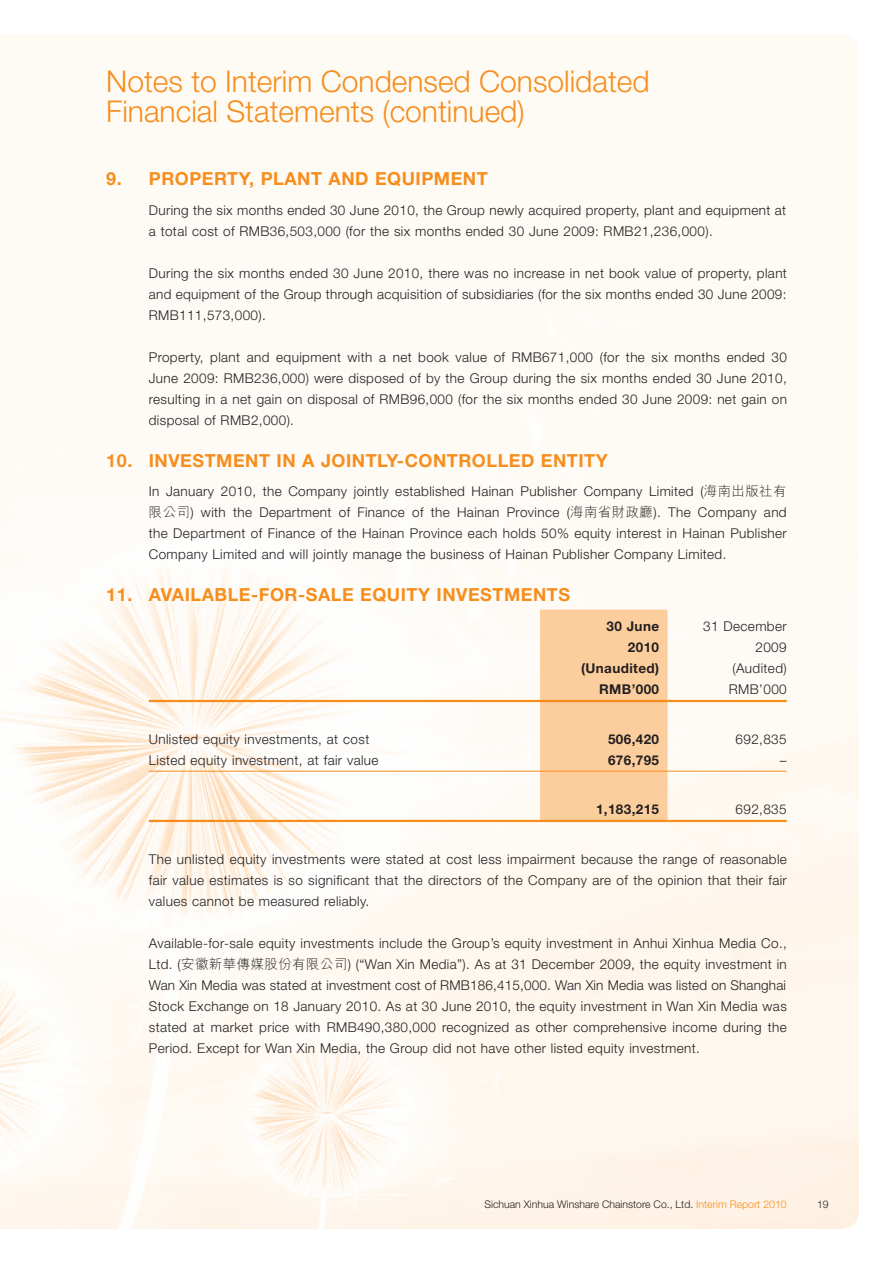
<style>
.page{position:relative;width:893px;height:1263px;background:#fff}
.page>*{position:absolute;margin:0;border:0;box-sizing:border-box;transform-origin:0 0}
.t1{font:300 30px/30px "Helvetica Neue LT Std";color:#f68e1e}
.t2{font:700 18px "Helvetica Neue LT Std";letter-spacing:.03em;color:#f68e1e}
.t3{font:300 13.5px/21px "Helvetica Neue LT Std";letter-spacing:.03em;color:#231f20;text-align:justify}
.t4{font:700 13.5px "Helvetica Neue LT Std";letter-spacing:.03em;color:#231f20}
.t5{font:300 10.5px "Helvetica Neue LT Std";color:#231f20}
.s1{font-family:"M Hei HK"}
.s2{color:#f68e1e}
</style>
<div class="page">
<img style="left:0;top:34px;width:859px;height:1195px">
<div style="left:540px;top:610px;width:128px;height:210px;background:#fdce9d"></div>
<hr style="left:149px;top:700px;width:391px;height:2px;background:#f68e1e">
<hr style="left:540px;top:700px;width:128px;height:2px;background:#f68e1e">
<hr style="left:668px;top:700px;width:119px;height:2px;background:#f68e1e">
<hr style="left:149px;top:771px;width:391px;height:1px;background:#f68e1e">
<hr style="left:540px;top:771px;width:128px;height:1px;background:#f68e1e">
<hr style="left:668px;top:771px;width:119px;height:1px;background:#f68e1e">
<hr style="left:149px;top:820px;width:391px;height:2px;background:#f68e1e">
<hr style="left:540px;top:820px;width:128px;height:2px;background:#f68e1e">
<hr style="left:668px;top:820px;width:119px;height:2px;background:#f68e1e">
<h1 class="t1" style="left:106px;top:66px;width:545px">Notes to Interim Condensed Consolidated<br>Financial Statements (continued)</h1>
<h2 class="t2" style="left:106px;top:167px;width:69px">9. PROPERTY</h2>
<h2 class="t2" style="left:249px;top:167px;width:37px">, PLANT</h2>
<h2 class="t2" style="left:329px;top:167px;width:15px">AND</h2>
<h2 class="t2" style="left:375px;top:167px;width:26px">EQUIPMENT</h2>
<p class="t3" style="left:149px;top:199px;width:639px">During the six months ended 30 June 2010, the Group newly acquired property, plant and equipment at a total cost of RMB36,503,000 (for the six months ended 30 June 2009: RMB21,236,000).</p>
<p class="t3" style="left:149px;top:262px;width:640px">During the six months ended 30 June 2010, there was no increase in net book value of property, plant and equipment of the Group through acquisition of subsidiaries (for the six months ended 30 June 2009:<br>RMB111,573,000).</p>
<p class="t3" style="left:149px;top:346px;width:640px">Property, plant and equipment with a net book value of RMB671,000 (for the six months ended 30<br>June 2009: RMB236,000) were disposed of by the Group during the six months ended 30 June 2010, resulting in a net gain on disposal of RMB96,000 (for the six months ended 30 June 2009: net gain on disposal of RMB2,000).</p>
<h2 class="t2" style="left:106px;top:449px;width:503px">10. INVESTMENT IN A JOINTLY-CONTROLLED ENTITY</h2>
<p class="t3" style="left:149px;top:480px;width:639px">In January 2010, the Company jointly established Hainan Publisher Company Limited (<span class="s1">海南出版社有限公司</span>) with the Department of Finance of the Hainan Province (<span class="s1">海南省財政廳</span>). The Company and the Department of Finance of the Hainan Province each holds 50% equity interest in Hainan Publisher Company Limited and will jointly manage the business of Hainan Publisher Company Limited.</p>
<h2 class="t2" style="left:106px;top:583px;width:67px">11. AVAILABLE</h2>
<h2 class="t2" style="left:251px;top:583px;width:22px">-FOR</h2>
<h2 class="t2" style="left:298px;top:583px;width:21px">-SALE</h2>
<h2 class="t2" style="left:360px;top:583px;width:25px">EQUITY</h2>
<h2 class="t2" style="left:437px;top:583px;width:20px">INVESTMENTS</h2>
<p class="t4" style="left:606px;top:617px;width:54px">30 JUNE</p>
<p class="t3" style="left:703px;top:615px;width:85px">31 December</p>
<p class="t4" style="left:628px;top:638px;width:33px">2010</p>
<p class="t3" style="left:755px;top:636px;width:33px">2009</p>
<p class="t4" style="left:581px;top:659px;width:80px">(UNAUDITED)</p>
<p class="t3" style="left:732px;top:657px;width:56px">(Audited)</p>
<p class="t4" style="left:599px;top:680px;width:62px">RMB’000</p>
<p class="t3" style="left:729px;top:678px;width:59px">RMB’000</p>
<p class="t3" style="left:149px;top:728px;width:222px">Unlisted equity investments, at cost</p>
<p class="t4" style="left:608px;top:731px;width:53px">506,420</p>
<p class="t3" style="left:736px;top:728px;width:53px">692,835</p>
<p class="t3" style="left:149px;top:749px;width:231px">Listed equity investment, at fair value</p>
<p class="t4" style="left:608px;top:752px;width:53px">676,795</p>
<p class="t3" style="left:780px;top:749px;width:8px">–</p>
<p class="t4" style="left:596px;top:800px;width:65px">1,183,215</p>
<p class="t3" style="left:736px;top:798px;width:53px">692,835</p>
<p class="t3" style="left:149px;top:848px;width:640px">The unlisted equity investments were stated at cost less impairment because the range of reasonable fair value estimates is so significant that the directors of the Company are of the opinion that their fair values cannot be measured reliably.</p>
<p class="t3" style="left:149px;top:932px;width:640px">Available-for-sale equity investments include the Group’s equity investment in Anhui Xinhua Media Co., Ltd. (<span class="s1">安徽新華傳媒股份有限公司</span>) (“Wan Xin Media”). As at 31 December 2009, the equity investment in Wan Xin Media was stated at investment cost of RMB186,415,000. Wan Xin Media was listed on Shanghai Stock Exchange on 18 January 2010. As at 30 June 2010, the equity investment in Wan Xin Media was stated at market price with RMB490,380,000 recognized as other comprehensive income during the Period. Except for Wan Xin Media, the Group did not have other listed equity investment.</p>
<p class="t5" style="left:485px;top:1198px;width:304px">Sichuan Xinhua Winshare Chainstore Co., Ltd. <span class="s2">Interim Report 2010</span></p>
<p class="t5" style="left:817px;top:1198px;width:13px">19</p>
</div>
